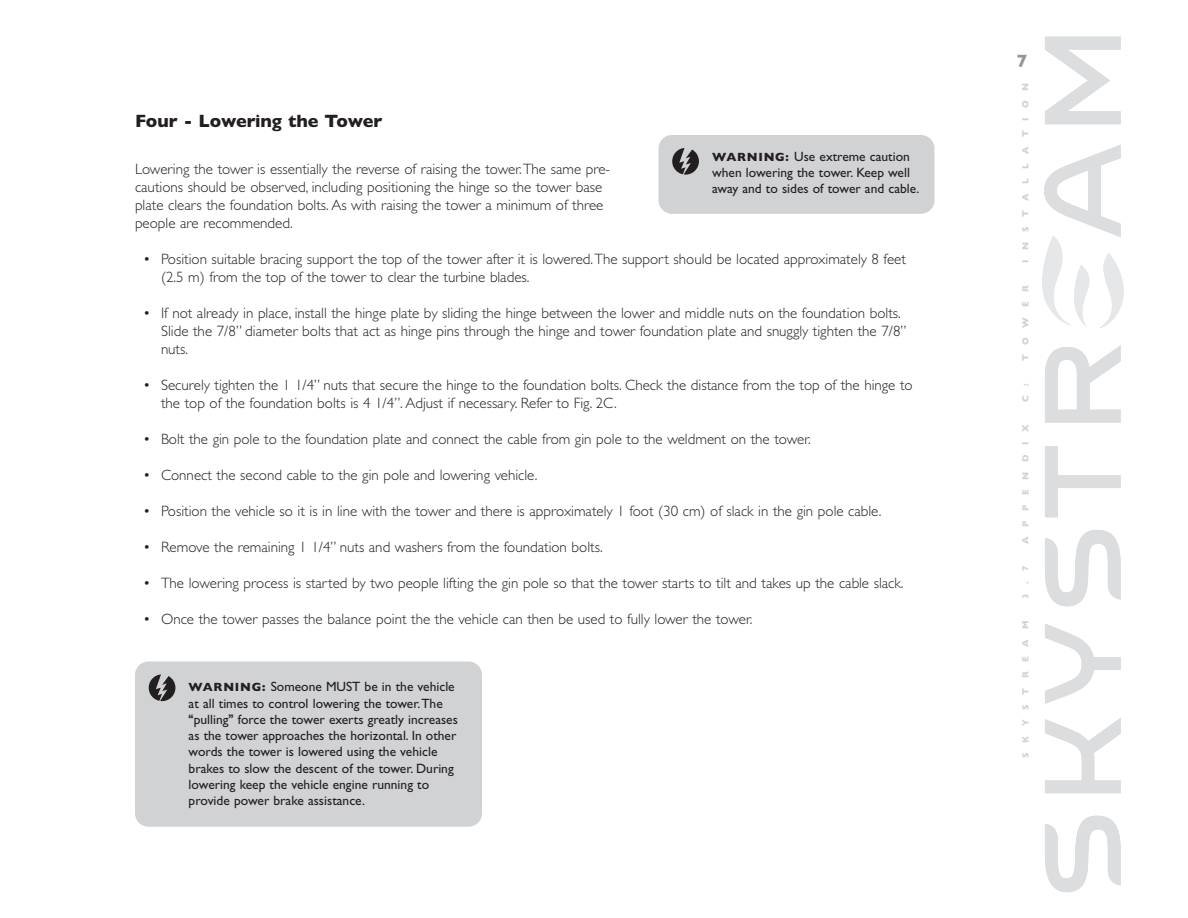
<style>
.page{position:relative;width:1188px;height:918px;background:#fff}
.page>*{position:absolute;margin:0;border:0;box-sizing:border-box;transform-origin:0 0}
.t1{font:700 18px "Gill Sans";color:#231f20}
.t2{font:700 18px "Gill Sans";color:#939598}
.t3{font:300 15px/18px "Gill Sans";color:#231f20}
.t4{font:13.5px/16.2px "Gill Sans";color:#231f20}
.t5{font:700 9px "Gill Sans";letter-spacing:1.07em;color:#d1d2d4}
.s1{font-weight:700;font-size:12px}
.s2{font-family:"Akzidenz Grotesk BE";font-weight:500}
</style>
<div class="page">
<svg style="left:1042px;top:265px;width:82px;height:41px"></svg>
<svg style="left:1044px;top:37px;width:77px;height:855px"></svg>
<div style="left:658px;top:135px;width:276px;height:79px;background:#d1d2d4;border-radius:14px"></div>
<svg style="left:672px;top:148px;width:27px;height:27px"></svg>
<div style="left:135px;top:662px;width:347px;height:165px;background:#d1d2d4;border-radius:13px"></div>
<svg style="left:149px;top:674px;width:26px;height:27px"></svg>
<p class="t1" style="left:135px;top:110px;width:249px">Four - Lowering the Tower</p>
<p class="t3" style="left:135px;top:161px;width:477px">Lowering the tower is essentially the reverse of raising the tower.The same pre&shy;cautions should be observed, including positioning the hinge so the tower base plate clears the foundation bolts. As with raising the tower a minimum of three people are recommended.</p>
<p class="t3" style="left:161px;top:251px;width:746px;text-indent:-18px">• Position suitable bracing support the top of the tower after it is lowered.The support should be located approximately 8 feet (2.5 m) from the top of the tower to clear the turbine blades.</p>
<p class="t3" style="left:161px;top:305px;width:747px;text-indent:-18px">• If not already in place, install the hinge plate by sliding the hinge between the lower and middle nuts on the foundation bolts.<br>Slide the 7/8” diameter bolts that act as hinge pins through the hinge and tower foundation plate and snuggly tighten the 7/8” nuts.</p>
<p class="t3" style="left:161px;top:377px;width:753px;text-indent:-18px">• Securely tighten the 1 1/4” nuts that secure the hinge to the foundation bolts. Check the distance from the top of the hinge to the top of the foundation bolts is 4 1/4”. Adjust if necessary. Refer to Fig. 2C.</p>
<p class="t3" style="left:143px;top:431px;width:669px">• Bolt the gin pole to the foundation plate and connect the cable from gin pole to the weldment on the tower.</p>
<p class="t3" style="left:143px;top:467px;width:396px">• Connect the second cable to the gin pole and lowering vehicle.</p>
<p class="t3" style="left:143px;top:503px;width:740px">• Position the vehicle so it is in line with the tower and there is approximately 1 foot (30 cm) of slack in the gin pole cable.</p>
<p class="t3" style="left:143px;top:539px;width:461px">• Remove the remaining 1 1/4” nuts and washers from the foundation bolts.</p>
<p class="t3" style="left:143px;top:575px;width:762px">• The lowering process is started by two people lifting the gin pole so that the tower starts to tilt and takes up the cable slack.</p>
<p class="t3" style="left:143px;top:611px;width:611px">• Once the tower passes the balance point the the vehicle can then be used to fully lower the tower.</p>
<p class="t4" style="left:712px;top:149px;width:209px"><span class="s1">WARNING:</span> Use extreme caution when lowering the tower. Keep well away and to sides of tower and cable.</p>
<p class="t4" style="left:189px;top:680px;width:271px"><span class="s1">WARNING:</span> Someone MUST be in the vehicle at all times to control lowering the tower.The <span class="s2">“</span>pulling<span class="s2">”</span> force the tower exerts greatly increases as the tower approaches the horizontal. In other words the tower is lowered using the vehicle brakes to slow the descent of the tower. During lowering keep the vehicle engine running to provide power brake assistance.</p>
<p class="t2" style="left:1017px;top:50px;width:12px">7</p>
<p class="t5" style="left:1020px;top:263px;width:182px;rotate:-90deg">INSTALLATION</p>
<p class="t5" style="left:1020px;top:361px;width:77px;rotate:-90deg">TOWER</p>
<p class="t5" style="left:1020px;top:402px;width:20px;rotate:-90deg">C :</p>
<p class="t5" style="left:1020px;top:544px;width:121px;rotate:-90deg">APPENDIX</p>
<p class="t5" style="left:1020px;top:599px;width:34px;rotate:-90deg">3.7</p>
<p class="t5" style="left:1020px;top:758px;width:139px;rotate:-90deg">SKYSTREAM</p>
</div>
